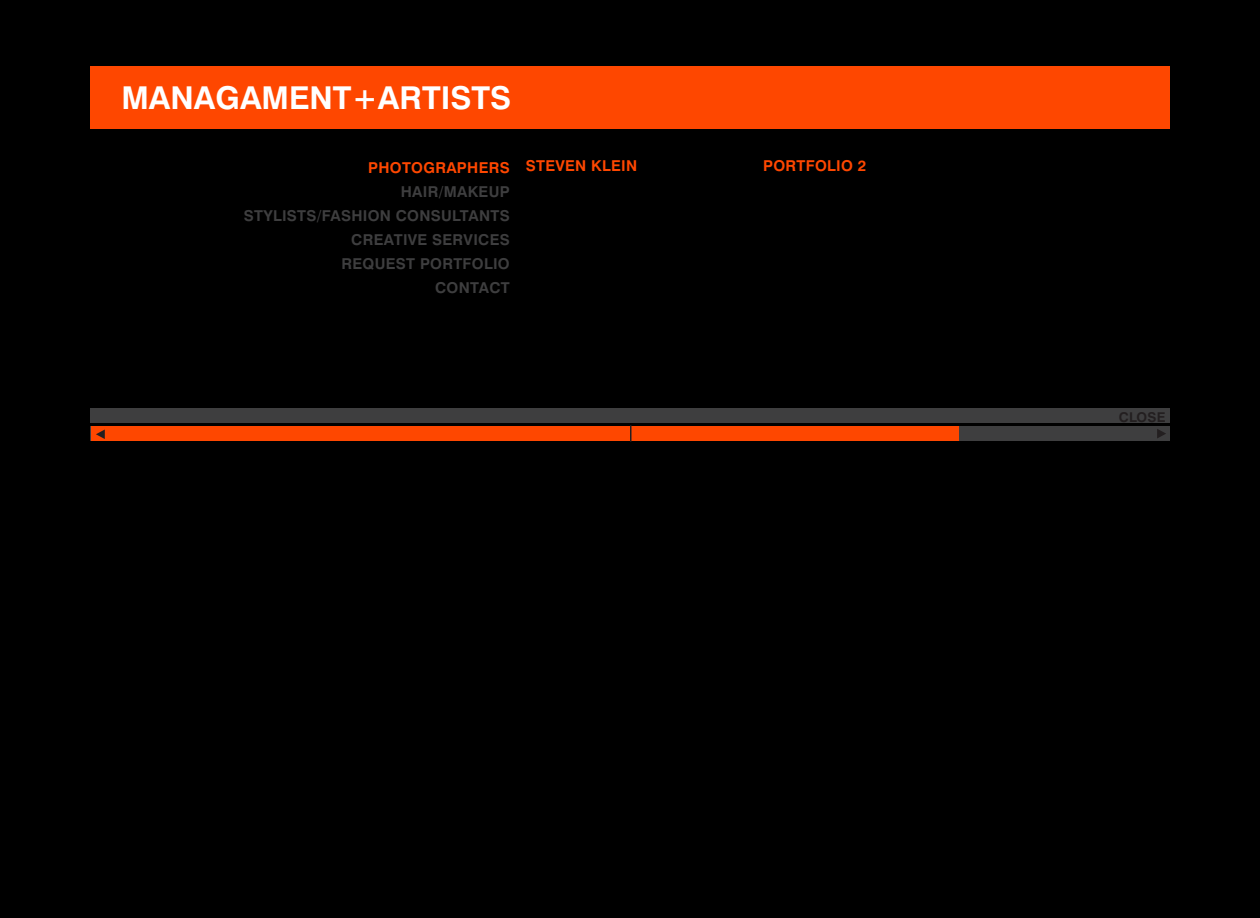
<style>
.page{position:relative;width:1260px;height:918px;background:#000}
.page>*{position:absolute;margin:0;border:0;box-sizing:border-box;transform-origin:0 0}
.t1{font:700 31.5px "Swiss 721 BT";color:#fff}
.t2{font:700 15px/24.2px "Swiss 721 BT";letter-spacing:.02em;color:#3e3e3f;text-align:right}
.t3{font:700 15px "Swiss 721 BT";letter-spacing:.02em;color:#fe4700}
.t4{font:700 13.5px "Swiss 721 BT";letter-spacing:.02em;color:#231f20}
</style>
<div class="page">
<div style="left:90px;top:66px;width:1080px;height:63px;background:#fe4700"></div>
<div style="left:90px;top:408px;width:1079px;height:15px;background:#3e3e3f"></div>
<div style="left:90px;top:426px;width:1079px;height:15px;background:#3e3e3f"></div>
<div style="left:92px;top:426px;width:867px;height:15px;background:#fe4700"></div>
<svg style="left:96px;top:429px;width:9px;height:10px"></svg>
<svg style="left:1157px;top:429px;width:9px;height:9px"></svg>
<svg style="left:630px;top:425px;width:2px;height:17px"></svg>
<h1 class="t1" style="left:122px;top:79px;width:391px">MANAGAMENT+ARTISTS</h1>
<p class="t3" style="left:368px;top:158px;width:271px">PHOTOGRAPHERS STEVEN KLEIN</p>
<p class="t3" style="left:763px;top:157px;width:105px">PORTFOLIO 2</p>
<p class="t2" style="left:244px;top:179px;width:267px">HAIR/MAKEUP<br>STYLISTS/FASHION CONSULTANTS<br>CREATIVE SERVICES<br>REQUEST PORTFOLIO<br>CONTACT</p>
<p class="t4" style="left:1119px;top:409px;width:48px">CLOSE</p>
</div>
